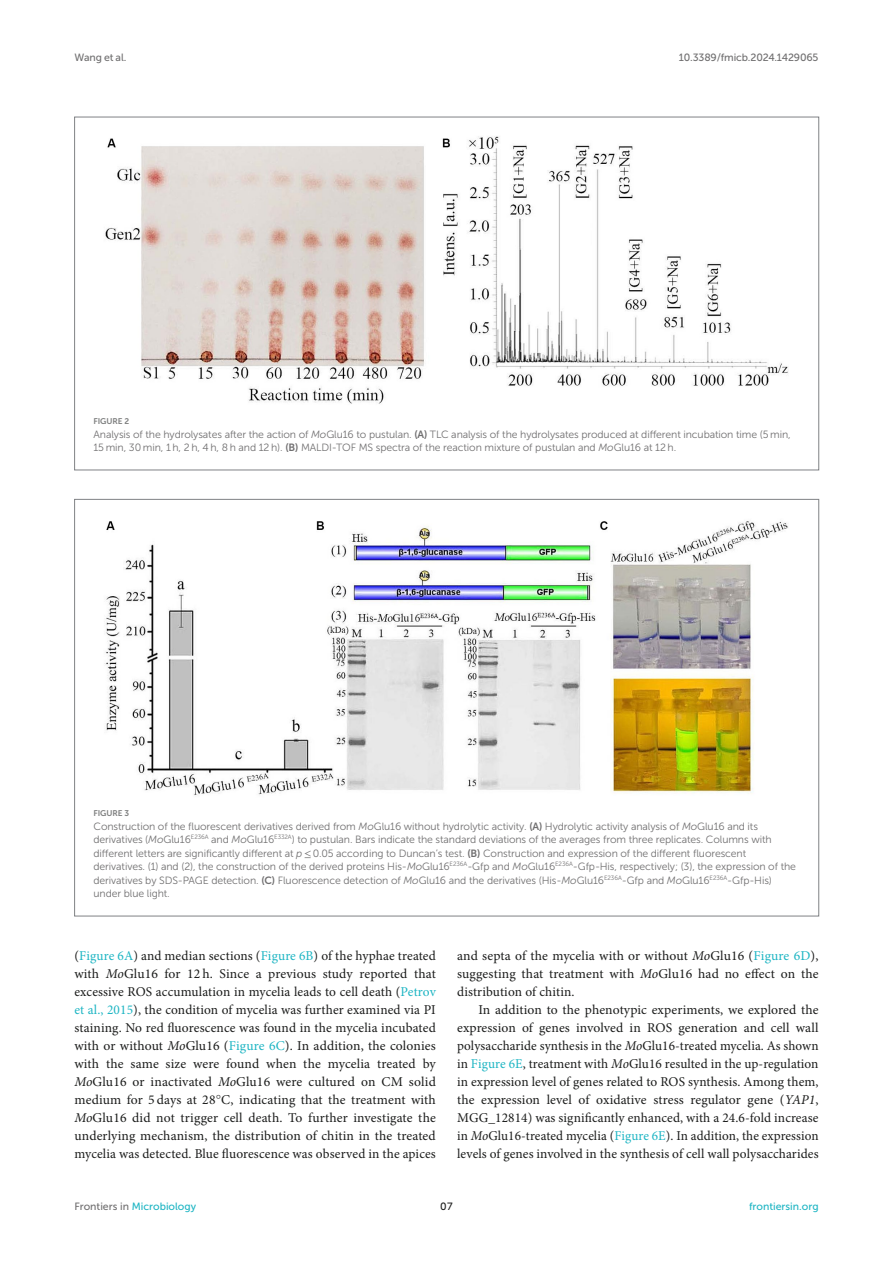
<style>
.page{position:relative;width:893px;height:1263px;background:#fff}
.page>*{position:absolute;margin:0;border:0;box-sizing:border-box;transform-origin:0 0}
.TEXT_FLUSH{font:13.5px/18px "Minion Pro";letter-spacing:.01em;color:#1b1c1b;text-align:justify}
.TEXT{font:13.5px/18px "Minion Pro";letter-spacing:.01em;color:#1b1c1b;text-align:justify}
.FIG_LEG{font:10.5px/13.5px "Museo Sans 300";letter-spacing:-.01em;color:#706f70}
.t1{font:10.5px "Museo Sans 500";color:#1db5c3}
.t2{font:10.5px "Museo Sans 500";letter-spacing:-.015em;color:#706f70}
.t3{font:10.5px "Museo Sans 500";color:#1b1c1b}
.FIG_HD{font:8.25px "Museo Sans 700";letter-spacing:-.01em;color:#7e7f7f}
.s1{font-style:italic}
.s2{font-family:"Museo Sans 700"}
.s3{font-family:"STIX General"}
.s4{color:#1db5c3}
.s5{font-family:"STIX"}
.s6{color:#706f70}
</style>
<div class="page">
<img style="left:105px;top:136px;width:683px;height:268px">
<img style="left:104px;top:521px;width:684px;height:275px">
<p class="t2" style="left:74px;top:51px;width:53px">Wang et al.</p>
<p class="t2" style="left:679px;top:51px;width:141px">10.3389/fmicb.2024.1429065</p>
<p class="FIG_HD" style="left:94px;top:417px;width:37px">FIGURE 2</p>
<p class="FIG_LEG" style="left:94px;top:427px;width:699px">Analysis of the hydrolysates after the action of <span class="s1">Mo</span>Glu16 to pustulan. <span class="s2">(A)</span> TLC analysis of the hydrolysates produced at different incubation time (5 min,<br>15 min, 30 min, 1 h, 2 h, 4 h, 8 h and 12 h). <span class="s2">(B)</span> MALDI-TOF MS spectra of the reaction mixture of pustulan and <span class="s1">Mo</span>Glu16 at 12 h.</p>
<p class="FIG_HD" style="left:94px;top:809px;width:37px">FIGURE 3</p>
<p class="FIG_LEG" style="left:94px;top:819px;width:704px">Construction of the fluorescent derivatives derived from <span class="s1">Mo</span>Glu16 without hydrolytic activity. <span class="s2">(A)</span> Hydrolytic activity analysis of <span class="s1">Mo</span>Glu16 and its derivatives (<span class="s1">Mo</span>Glu16<sup>E236A</sup> and <span class="s1">Mo</span>Glu16<sup>E332A</sup>) to pustulan. Bars indicate the standard deviations of the averages from three replicates. Columns with different letters are significantly different at <span class="s1">p</span> <span class="s3">≤</span> 0.05 according to Duncan’s test. <span class="s2">(B)</span> Construction and expression of the different fluorescent derivatives. (1) and (2), the construction of the derived proteins His-<span class="s1">Mo</span>Glu16<sup>E236A</sup>-Gfp and <span class="s1">Mo</span>Glu16<sup>E236A</sup>-Gfp-His, respectively; (3), the expression of the derivatives by SDS-PAGE detection. <span class="s2">(C)</span> Fluorescence detection of <span class="s1">Mo</span>Glu16 and the derivatives (His-<span class="s1">Mo</span>Glu16<sup>E236A</sup>-Gfp and <span class="s1">Mo</span>Glu16<sup>E236A</sup>-Gfp-His) under blue light.</p>
<p class="TEXT_FLUSH" style="left:74px;top:947px;width:363px">(<span class="s4">Figure 6A</span>) and median sections (<span class="s4">Figure 6B</span>) of the hyphae treated with <span class="s1">Mo</span>Glu16 for 12 h. Since a previous study reported that excessive ROS accumulation in mycelia leads to cell death (<span class="s4">Petrov et al., 2015</span>), the condition of mycelia was further examined via PI staining. No red fluorescence was found in the mycelia incubated with or without <span class="s1">Mo</span>Glu16 (<span class="s4">Figure 6C</span>). In addition, the colonies with the same size were found when the mycelia treated by <span class="s1">Mo</span>Glu16 or inactivated <span class="s1">Mo</span>Glu16 were cultured on CM solid medium for 5 days at 28<span class="s5">°</span>C, indicating that the treatment with <span class="s1">Mo</span>Glu16 did not trigger cell death. To further investigate the underlying mechanism, the distribution of chitin in the treated mycelia was detected. Blue fluorescence was observed in the apices</p>
<p class="TEXT_FLUSH" style="left:457px;top:947px;width:363px">and septa of the mycelia with or without <span class="s1">Mo</span>Glu16 (<span class="s4">Figure 6D</span>), suggesting that treatment with <span class="s1">Mo</span>Glu16 had no effect on the distribution of chitin.</p>
<p class="TEXT" style="left:457px;top:1001px;width:363px;text-indent:21px">In addition to the phenotypic experiments, we explored the expression of genes involved in ROS generation and cell wall polysaccharide synthesis in the <span class="s1">Mo</span>Glu16-treated mycelia. As shown in <span class="s4">Figure 6E</span>, treatment with <span class="s1">Mo</span>Glu16 resulted in the up-regulation in expression level of genes related to ROS synthesis. Among them, the expression level of oxidative stress regulator gene (<span class="s1">YAP1</span>, MGG_12814) was significantly enhanced, with a 24.6-fold increase in <span class="s1">Mo</span>Glu16-treated mycelia (<span class="s4">Figure 6E</span>). In addition, the expression levels of genes involved in the synthesis of cell wall polysaccharides</p>
<p class="t1" style="left:74px;top:1200px;width:123px"><span class="s6">Frontiers in</span> Microbiology</p>
<p class="t3" style="left:440px;top:1200px;width:14px">07</p>
<p class="t1" style="left:749px;top:1200px;width:71px">frontiersin.org</p>
</div>
